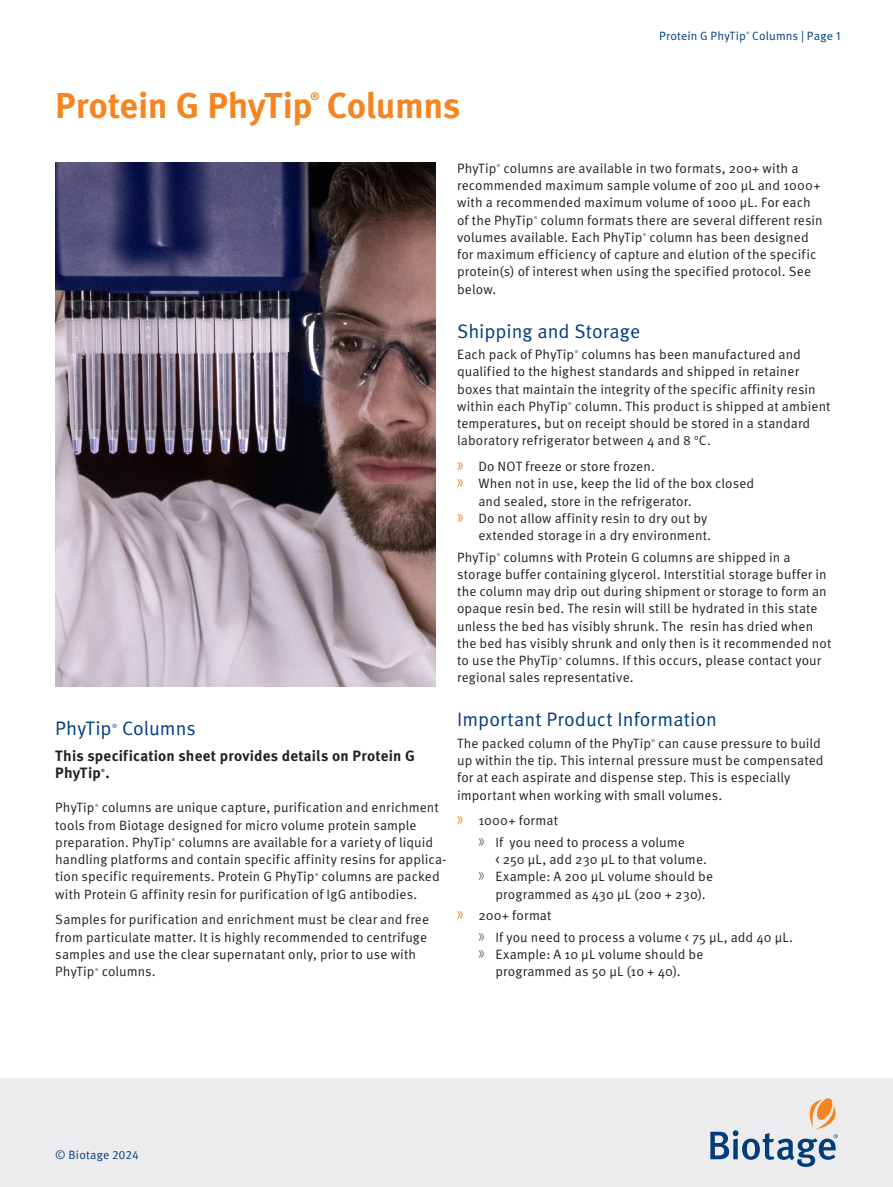
<style>
.page{position:relative;width:893px;height:1187px;background:#fff}
.page>*{position:absolute;margin:0;border:0;box-sizing:border-box;transform-origin:0 0}
.Heading_1{font:700 36px "Meta OT";letter-spacing:-.01em;color:#f58520}
.Heading_2{font:19.5px "Meta OT Norm";color:#013c7b}
.Heading_3{font:700 15px/17.2px "Meta OT";letter-spacing:.01em;color:#231f20}
.Body{font:13.5px/17.2px "Meta OT Norm";letter-spacing:.005em;color:#231f20}
.t1{font:12px "Meta OT Norm";letter-spacing:.01em;color:#013c7b}
.Heading_1-2{font:700 10.8px "Meta OT";color:#f58520}
.Heading_2-2{font:5.85px "Meta OT Norm";color:#013c7b}
.Heading_3-2{font:700 4.5px "Meta OT";color:#231f20}
.Body-2{font:4.05px "Meta OT Norm";color:#231f20}
.t2{font:3.6px "Meta OT Norm";color:#013c7b}
.s1{font-family:"Myriad Pro";font-size:20.25px;color:#f58520}
.s2{font-family:"Myriad Pro";font-size:20.25px;color:#6c6d70}
</style>
<div class="page">
<div style="left:0;top:1078px;width:893px;height:108px;background:#ececee"></div>
<svg style="left:710px;top:1098px;width:128px;height:68px"></svg>
<img style="left:55px;top:163px;width:381px;height:523px">
<p class="Heading_1" style="left:55px;top:84px;width:407px">Protein G PhyTip Columns</p>
<p class="Heading_1-2" style="left:310px;top:90px;width:11px">®</p>
<p class="t1" style="left:659px;top:29px;width:88px">Protein G PhyTip</p>
<p class="t2" style="left:746px;top:31px;width:5px">®</p>
<p class="t1" style="left:752px;top:29px;width:90px">Columns | Page 1</p>
<p class="Heading_2" style="left:55px;top:716px;width:58px">PhyTip</p>
<p class="Heading_2-2" style="left:112px;top:722px;width:7px">®</p>
<p class="Heading_2" style="left:122px;top:716px;width:75px">Columns</p>
<p class="Heading_3" style="left:55px;top:747px;width:361px">This specification sheet provides details on Protein G<br>PhyTip .</p>
<p class="Heading_3-2" style="left:101px;top:767px;width:5px">®</p>
<p class="Body" style="left:55px;top:799px;width:385px;text-indent:46px">columns are unique capture, purification and enrichment tools from Biotage designed for micro volume protein sample preparation. PhyTip</p>
<p class="Body" style="left:55px;top:799px;width:41px">PhyTip</p>
<p class="Body-2" style="left:95px;top:802px;width:5px">®</p>
<p class="Body" style="left:55px;top:833px;width:393px;text-indent:123px">columns are available for a variety of liquid handling platforms and contain specific affinity resins for applica&shy;tion specific requirements. Protein G PhyTip</p>
<p class="Body-2" style="left:172px;top:837px;width:5px">®</p>
<p class="Body" style="left:55px;top:868px;width:386px;text-indent:266px">columns are packed with Protein G affinity resin for purification of IgG antibodies.</p>
<p class="Body" style="left:55px;top:911px;width:375px">Samples for purification and enrichment must be clear and free from particulate matter. It is highly recommended to centrifuge samples and use the clear supernatant only, prior to use with PhyTip</p>
<p class="Body-2" style="left:315px;top:871px;width:5px">®</p>
<p class="Body-2" style="left:95px;top:966px;width:5px">®</p>
<p class="Body" style="left:102px;top:963px;width:56px">columns.</p>
<p class="Body" style="left:457px;top:160px;width:365px;text-indent:46px">columns are available in two formats, 200+ with a recommended maximum sample volume of 200 μL and 1000+ with a recommended maximum volume of 1000 μL. For each of the PhyTip</p>
<p class="Body" style="left:457px;top:160px;width:41px">PhyTip</p>
<p class="Body-2" style="left:497px;top:163px;width:5px">®</p>
<p class="Body" style="left:457px;top:212px;width:367px;text-indent:84px">column formats there are several different resin volumes available. Each PhyTip</p>
<p class="Body-2" style="left:534px;top:215px;width:5px">®</p>
<p class="Body" style="left:457px;top:229px;width:361px;text-indent:192px">column has been designed for maximum efficiency of capture and elution of the specific protein(s) of interest when using the specified protocol. See below.</p>
<p class="Heading_2" style="left:457px;top:319px;width:185px">Shipping and Storage</p>
<p class="Body" style="left:457px;top:346px;width:119px">Each pack of PhyTip</p>
<p class="Body-2" style="left:575px;top:349px;width:5px">®</p>
<p class="Body-2" style="left:643px;top:232px;width:5px">®</p>
<p class="Body" style="left:457px;top:346px;width:360px;text-indent:124px">columns has been manufactured and qualified to the highest standards and shipped in retainer boxes that maintain the integrity of the specific affinity resin within each PhyTip</p>
<p class="Body" style="left:457px;top:398px;width:375px;text-indent:118px">column. This product is shipped at ambient temperatures, but on receipt should be stored in a standard laboratory refrigerator between 4 and 8 <sup>o</sup>C.</p>
<p class="Body" style="left:457px;top:458px;width:199px"><span class="s1">»</span> Do NOT freeze or store frozen.</p>
<p class="Body" style="left:478px;top:475px;width:277px;text-indent:-21px"><span class="s1">»</span> When not in use, keep the lid of the box closed and sealed, store in the refrigerator.</p>
<p class="Body" style="left:457px;top:510px;width:255px;text-align:right"><span class="s1">»</span> Do not allow affinity resin to dry out by extended storage in a dry environment.</p>
<p class="Body" style="left:457px;top:548px;width:41px">PhyTip</p>
<p class="Body-2" style="left:497px;top:552px;width:5px">®</p>
<p class="Body-2" style="left:568px;top:401px;width:5px">®</p>
<p class="Body" style="left:457px;top:548px;width:376px;text-indent:46px">columns with Protein G columns are shipped in a storage buffer containing glycerol. Interstitial storage buffer in the column may drip out during shipment or storage to form an opaque resin bed. The resin will still be hydrated in this state unless the bed has visibly shrunk. The resin has dried when the bed has visibly shrunk and only then is it recommended not to use the PhyTip</p>
<p class="Body" style="left:457px;top:652px;width:366px;text-indent:108px">columns. If this occurs, please contact your regional sales representative.</p>
<p class="Heading_2" style="left:457px;top:708px;width:261px">Important Product Information</p>
<p class="Body" style="left:457px;top:734px;width:196px">The packed column of the PhyTip</p>
<p class="Body-2" style="left:652px;top:738px;width:5px">®</p>
<p class="Body-2" style="left:559px;top:655px;width:5px">®</p>
<p class="Body" style="left:457px;top:734px;width:368px;text-indent:201px">can cause pressure to build up within the tip. This internal pressure must be compensated for at each aspirate and dispense step. This is especially important when working with small volumes.</p>
<p class="Body" style="left:457px;top:812px;width:102px"><span class="s1">»</span> 1000+ format</p>
<p class="Body" style="left:495px;top:833px;width:213px;text-indent:-17px"><span class="s2">»</span> If you need to process a volume<br>&lt; 250 μL, add 230 μL to that volume.</p>
<p class="Body" style="left:495px;top:868px;width:219px;text-indent:-17px"><span class="s2">»</span> Example: A 200 μL volume should be programmed as 430 μL (200 + 230).</p>
<p class="Body" style="left:457px;top:907px;width:96px"><span class="s1">»</span> 200+ format</p>
<p class="Body" style="left:478px;top:928px;width:316px"><span class="s2">»</span> If you need to process a volume &lt; 75 μL, add 40 μL.</p>
<p class="Body" style="left:478px;top:945px;width:227px;text-align:center"><span class="s2">»</span> Example: A 10 μL volume should be programmed as 50 μL (10 + 40).</p>
<p class="t1" style="left:55px;top:1148px;width:85px">© Biotage 2024</p>
</div>
